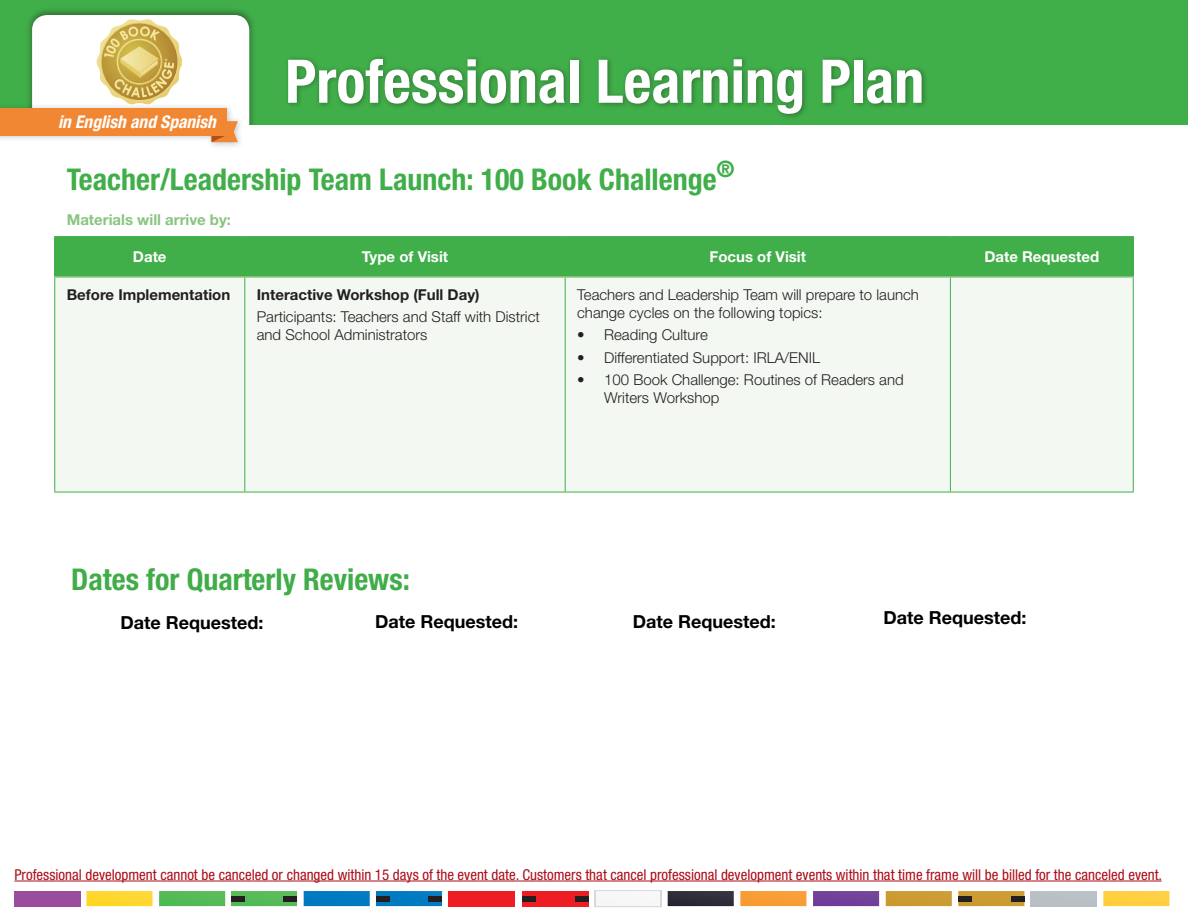
<style>
.page{position:relative;width:1188px;height:918px;background:#fff}
.page>*{position:absolute;margin:0;border:0;box-sizing:border-box;transform-origin:0 0}
.t1{font:700 condensed 60.15px "Helvetica Neue LT Std";color:#fff}
.t2{font:700 condensed 30px "Helvetica Neue LT Std";color:#40ae49}
.t3{font:700 condensed 30px "Helvetica Neue LT Std";color:#40ad49}
.t4{font:700 18px "Helvetica Neue LT Std";color:#000}
.t5{font:italic 700 condensed 17.55px "Helvetica Neue LT Std";color:#fff}
.t6{font:300 15px/18px "Helvetica Neue LT Std";color:#231f20}
.t7{font:condensed 15px "Helvetica Neue LT Std";color:#ac0c17}
.t8{font:700 15px "Helvetica Neue LT Std";color:#231f20}
.t9{font:700 15px "Helvetica Neue LT Std";color:#fff}
.t10{font:700 15px "Helvetica Neue LT Std";color:#89c480}
</style>
<div class="page">
<div style="left:0;top:0;width:1188px;height:125px;background:#40ae49"></div>
<div style="left:26px;top:7px;width:230px;height:155px;background:#231f20;opacity:.5"></div>
<div style="left:285px;top:54px;width:643px;height:66px;background:#231f20;opacity:.4"></div>
<div style="left:0;top:125px;width:1188px;height:793px;background:#fff"></div>
<div style="left:14px;top:891px;width:67px;height:15px;background:#9b4d9d"></div>
<svg style="left:159px;top:891px;width:66px;height:15px"></svg>
<svg style="left:231px;top:891px;width:66px;height:15px"></svg>
<svg style="left:304px;top:891px;width:66px;height:15px"></svg>
<svg style="left:376px;top:891px;width:66px;height:15px"></svg>
<div style="left:449px;top:891px;width:66px;height:15px;background:#ee1d23"></div>
<div style="left:522px;top:891px;width:66px;height:15px;background:#ee1d23"></div>
<svg style="left:594px;top:890px;width:68px;height:17px"></svg>
<img style="left:595px;top:891px;width:66px;height:16px">
<svg style="left:668px;top:891px;width:66px;height:15px"></svg>
<svg style="left:740px;top:891px;width:66px;height:15px"></svg>
<svg style="left:813px;top:891px;width:66px;height:15px"></svg>
<svg style="left:886px;top:891px;width:66px;height:15px"></svg>
<div style="left:1031px;top:891px;width:66px;height:15px;background:#bac1c6"></div>
<svg style="left:1103px;top:891px;width:66px;height:15px"></svg>
<svg style="left:958px;top:891px;width:66px;height:15px"></svg>
<svg style="left:86px;top:891px;width:67px;height:15px"></svg>
<div style="left:231px;top:896px;width:13px;height:5px;background:#231f20"></div>
<div style="left:284px;top:896px;width:13px;height:5px;background:#231f20"></div>
<div style="left:376px;top:896px;width:13px;height:5px;background:#231f20"></div>
<div style="left:429px;top:896px;width:13px;height:5px;background:#231f20"></div>
<div style="left:522px;top:896px;width:14px;height:5px;background:#231f20"></div>
<div style="left:575px;top:896px;width:13px;height:5px;background:#231f20"></div>
<div style="left:958px;top:896px;width:14px;height:5px;background:#231f20"></div>
<div style="left:1011px;top:896px;width:13px;height:5px;background:#231f20"></div>
<hr style="left:14px;top:881px;width:1148px;height:1px;background:#ac0c17">
<div style="left:0;top:102px;width:245px;height:48px;background:#231f20;opacity:.27"></div>
<div style="left:0;top:108px;width:227px;height:27px;background:#f28733"></div>
<svg style="left:32px;top:15px;width:217px;height:135px"></svg>
<div style="left:56px;top:238px;width:1076px;height:38px;background:#40ae49"></div>
<div style="left:55px;top:278px;width:1078px;height:214px;background:#f3f9f2"></div>
<hr style="left:54px;top:276px;width:191px;height:2px;background:#89c480">
<hr style="left:245px;top:276px;width:320px;height:2px;background:#89c480">
<hr style="left:565px;top:276px;width:385px;height:2px;background:#89c480">
<hr style="left:950px;top:276px;width:184px;height:2px;background:#89c480">
<hr style="left:54px;top:238px;width:2px;height:38px;background:#40ae49">
<hr style="left:54px;top:236px;width:191px;height:2px;background:#40ae49">
<hr style="left:244px;top:238px;width:2px;height:38px;background:#40ae49">
<hr style="left:245px;top:236px;width:320px;height:2px;background:#40ae49">
<hr style="left:564px;top:238px;width:2px;height:38px;background:#40ae49">
<hr style="left:565px;top:236px;width:385px;height:2px;background:#40ae49">
<hr style="left:950px;top:238px;width:1px;height:38px;background:#40ae49">
<hr style="left:950px;top:236px;width:184px;height:2px;background:#40ae49">
<hr style="left:1132px;top:238px;width:2px;height:38px;background:#40ae49">
<hr style="left:54px;top:278px;width:1px;height:214px;background:#40ae49">
<hr style="left:54px;top:492px;width:191px;height:1px;background:#40ae49">
<hr style="left:244px;top:278px;width:1px;height:214px;background:#40ae49">
<hr style="left:245px;top:492px;width:320px;height:1px;background:#40ae49">
<hr style="left:565px;top:278px;width:1px;height:214px;background:#40ae49">
<hr style="left:565px;top:492px;width:385px;height:1px;background:#40ae49">
<hr style="left:950px;top:278px;width:1px;height:214px;background:#40ae49">
<hr style="left:1133px;top:278px;width:1px;height:214px;background:#40ae49">
<hr style="left:950px;top:492px;width:184px;height:1px;background:#40ae49">
<h1 class="t1" style="left:285px;top:45px;width:641px">Professional Learning Plan</h1>
<p class="t5" style="left:58px;top:111px;width:159px">in English and Spanish</p>
<p class="t2" style="left:67px;top:161px;width:670px">Teacher/Leadership Team Launch: 100 Book Challenge<sup>®</sup></p>
<p class="t10" style="left:67px;top:210px;width:166px">Materials will arrive by:</p>
<p class="t9" style="left:133px;top:248px;width:35px">Date</p>
<p class="t9" style="left:362px;top:248px;width:88px">Type of Visit</p>
<p class="t9" style="left:710px;top:248px;width:98px">Focus of Visit</p>
<p class="t9" style="left:984px;top:248px;width:117px">Date Requested</p>
<p class="t8" style="left:67px;top:285px;width:165px">Before Implementation</p>
<p class="t8" style="left:257px;top:285px;width:224px">Interactive Workshop (Full Day)</p>
<p class="t6" style="left:257px;top:307px;width:285px">Participants: Teachers and Staff with District and School Administrators</p>
<p class="t6" style="left:577px;top:285px;width:343px">Teachers and Leadership Team will prepare to launch change cycles on the following topics:</p>
<p class="t6" style="left:577px;top:325px;width:132px">• Reading Culture</p>
<p class="t6" style="left:577px;top:348px;width:244px">• Differentiated Support: IRLA/ENIL</p>
<p class="t6" style="left:604px;top:370px;width:301px;text-indent:-27px">• 100 Book Challenge: Routines of Readers and<br>Writers Workshop</p>
<h2 class="t3" style="left:71px;top:561px;width:340px">Dates for Quarterly Reviews:</h2>
<p class="t4" style="left:121px;top:611px;width:145px">Date Requested:</p>
<p class="t4" style="left:375px;top:610px;width:145px">Date Requested:</p>
<p class="t4" style="left:633px;top:610px;width:145px">Date Requested:</p>
<p class="t4" style="left:883px;top:606px;width:145px">Date Requested:</p>
<p class="t7" style="left:14px;top:866px;width:1149px">Professional development cannot be canceled or changed within 15 days of the event date. Customers that cancel professional development events within that time frame will be billed for the canceled event.</p>
</div>
